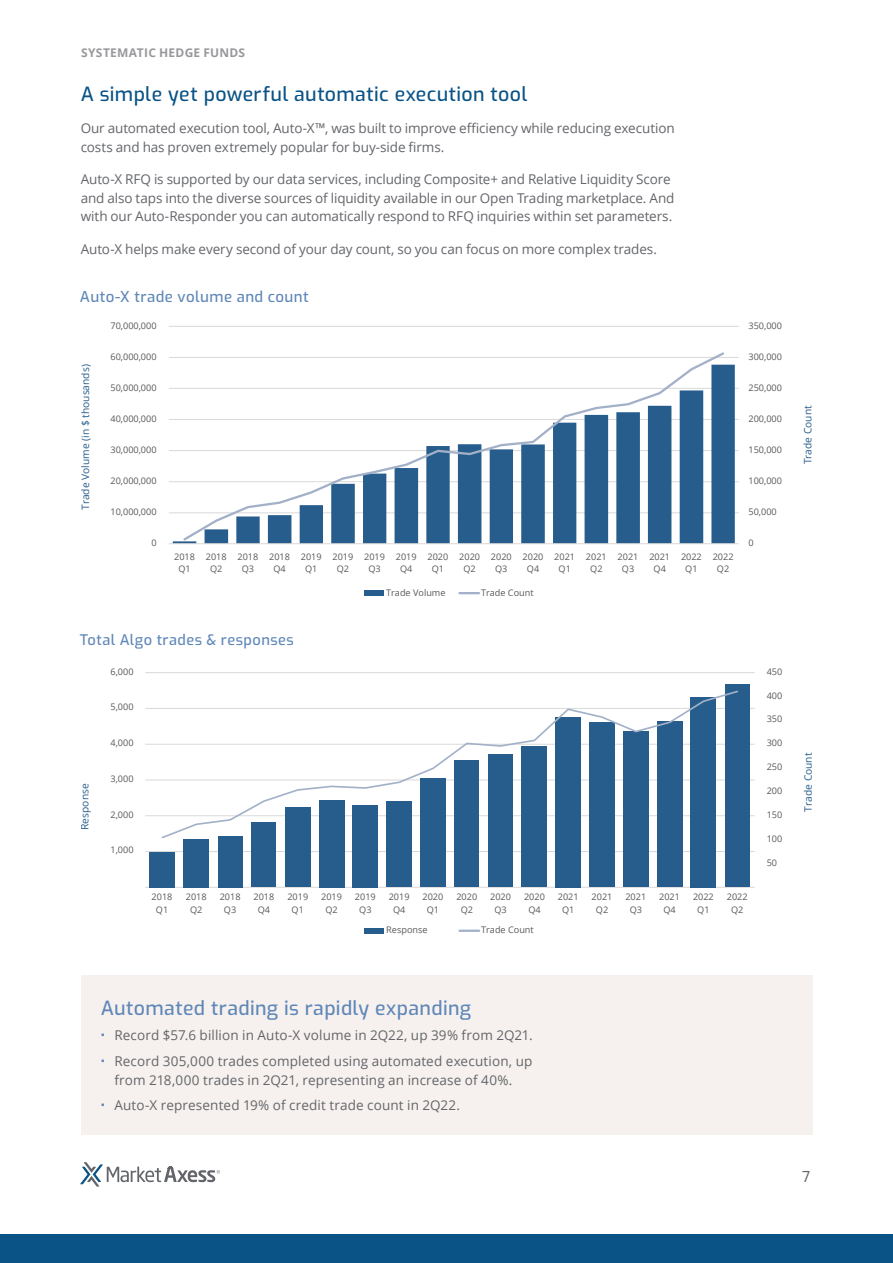
<style>
.page{position:relative;width:893px;height:1263px;background:#fff}
.page>*{position:absolute;margin:0;border:0;box-sizing:border-box;transform-origin:0 0}
.Interior_Headline{font:500 19.5px "Exo";letter-spacing:.02em;color:#0a5386}
.LIGHT_BLUE_SUB{font:500 19.5px "Exo";letter-spacing:.02em;color:#5f87b8}
.BODY{font:500 15px "Exo";letter-spacing:.03em;color:#5f87b8}
.t1{font:15px "Exo";color:#63656a}
.BODY-2{font:500 14.55px "Exo";letter-spacing:.03em;color:#5f87b8}
.t2{font:13.5px/18.8px "Open Sans";letter-spacing:-.005em;color:#63656a}
.t3{font:700 12px "Open Sans";letter-spacing:.02em;color:#99989b}
.t4{font:10.2px "Open Sans";color:#275d8c}
.t5{font:9.15px/12.5px "Open Sans";color:#595959;text-align:center}
.s1{font-family:"Exo";font-weight:700;color:#5f87b8}
</style>
<div class="page">
<div style="left:0;top:1234px;width:893px;height:29px;background:#0a5386"></div>
<svg style="left:80px;top:1162px;width:140px;height:24px"></svg>
<div style="left:81px;top:975px;width:731px;height:159px;background:#f6f1ee"></div>
<hr style="left:169px;top:512px;width:570px;height:1px;background:#d9d9d9">
<hr style="left:169px;top:481px;width:570px;height:1px;background:#d9d9d9">
<hr style="left:169px;top:450px;width:570px;height:1px;background:#d9d9d9">
<hr style="left:169px;top:419px;width:570px;height:1px;background:#d9d9d9">
<hr style="left:169px;top:388px;width:570px;height:1px;background:#d9d9d9">
<hr style="left:169px;top:357px;width:570px;height:1px;background:#d9d9d9">
<hr style="left:169px;top:326px;width:570px;height:1px;background:#d9d9d9">
<svg style="left:173px;top:365px;width:562px;height:178px;fill:#275d8c"></svg>
<hr style="left:169px;top:543px;width:570px;height:1px;background:#d9d9d9">
<svg style="left:181px;top:352px;width:545px;height:190px"></svg>
<div style="left:365px;top:590px;width:19px;height:6px;background:#275d8c"></div>
<hr style="left:459px;top:592px;width:20px;height:2px;background:#a3b1c8">
<div style="left:365px;top:928px;width:19px;height:5px;background:#275d8c"></div>
<hr style="left:460px;top:929px;width:19px;height:3px;background:#a3b1c8">
<hr style="left:145px;top:851px;width:610px;height:1px;background:#d9d9d9">
<hr style="left:145px;top:815px;width:610px;height:1px;background:#d9d9d9">
<hr style="left:145px;top:780px;width:610px;height:1px;background:#d9d9d9">
<hr style="left:145px;top:744px;width:610px;height:1px;background:#d9d9d9">
<hr style="left:145px;top:708px;width:610px;height:1px;background:#d9d9d9">
<hr style="left:145px;top:672px;width:610px;height:1px;background:#d9d9d9">
<hr style="left:145px;top:887px;width:610px;height:1px;background:#d9d9d9">
<div style="left:150px;top:852px;width:25px;height:35px;background:#275d8c"></div>
<div style="left:184px;top:839px;width:25px;height:48px;background:#275d8c"></div>
<div style="left:218px;top:836px;width:25px;height:51px;background:#275d8c"></div>
<div style="left:251px;top:822px;width:25px;height:65px;background:#275d8c"></div>
<div style="left:285px;top:807px;width:25px;height:80px;background:#275d8c"></div>
<div style="left:319px;top:800px;width:25px;height:87px;background:#275d8c"></div>
<div style="left:353px;top:805px;width:25px;height:82px;background:#275d8c"></div>
<div style="left:387px;top:801px;width:25px;height:86px;background:#275d8c"></div>
<div style="left:420px;top:778px;width:25px;height:109px;background:#275d8c"></div>
<div style="left:454px;top:760px;width:25px;height:127px;background:#275d8c"></div>
<div style="left:488px;top:754px;width:25px;height:133px;background:#275d8c"></div>
<div style="left:522px;top:746px;width:25px;height:141px;background:#275d8c"></div>
<div style="left:556px;top:717px;width:25px;height:170px;background:#275d8c"></div>
<div style="left:589px;top:722px;width:26px;height:165px;background:#275d8c"></div>
<div style="left:623px;top:731px;width:25px;height:156px;background:#275d8c"></div>
<div style="left:657px;top:721px;width:25px;height:166px;background:#275d8c"></div>
<div style="left:691px;top:697px;width:25px;height:190px;background:#275d8c"></div>
<div style="left:725px;top:685px;width:25px;height:202px;background:#275d8c"></div>
<svg style="left:160px;top:690px;width:578px;height:150px"></svg>
<p class="t3" style="left:81px;top:45px;width:166px">SYSTEMATIC HEDGE FUNDS</p>
<p class="Interior_Headline" style="left:81px;top:79px;width:448px">A simple yet powerful automatic execution tool</p>
<p class="t2" style="left:81px;top:118px;width:596px">Our automated execution tool, Auto-X™, was built to improve efficiency while reducing execution costs and has proven extremely popular for buy-side firms.</p>
<p class="t2" style="left:81px;top:169px;width:595px">Auto-X RFQ is supported by our data services, including Composite+ and Relative Liquidity Score and also taps into the diverse sources of liquidity available in our Open Trading marketplace. And with our Auto-Responder you can automatically respond to RFQ inquiries within set parameters.</p>
<p class="t2" style="left:81px;top:239px;width:578px">Auto-X helps make every second of your day count, so you can focus on more complex trades.</p>
<p class="BODY" style="left:80px;top:285px;width:230px">Auto-X trade volume and count</p>
<p class="t5" style="left:110px;top:319px;width:48px">70,000,000</p>
<p class="t4" style="left:78px;top:510px;width:147px;rotate:-90deg">Trade Volume (in $ thousands)</p>
<p class="t5" style="left:110px;top:350px;width:48px">60,000,000</p>
<p class="t5" style="left:110px;top:381px;width:48px">50,000,000</p>
<p class="t5" style="left:110px;top:412px;width:48px">40,000,000</p>
<p class="t5" style="left:110px;top:444px;width:48px">30,000,000</p>
<p class="t5" style="left:110px;top:475px;width:48px">20,000,000</p>
<p class="t5" style="left:110px;top:506px;width:48px">10,000,000</p>
<p class="t5" style="left:152px;top:537px;width:7px">0</p>
<p class="t5" style="left:174px;top:550px;width:22px">2018<br>Q1</p>
<p class="t5" style="left:206px;top:550px;width:22px">2018<br>Q2</p>
<p class="t5" style="left:237px;top:550px;width:22px">2018<br>Q3</p>
<p class="t5" style="left:269px;top:550px;width:22px">2018<br>Q4</p>
<p class="t5" style="left:301px;top:550px;width:22px">2019<br>Q1</p>
<p class="t5" style="left:332px;top:550px;width:22px">2019<br>Q2</p>
<p class="t5" style="left:364px;top:550px;width:22px">2019<br>Q3</p>
<p class="t5" style="left:396px;top:550px;width:22px">2019<br>Q4</p>
<p class="t5" style="left:428px;top:550px;width:22px">2020<br>Q1</p>
<p class="t5" style="left:459px;top:550px;width:22px">2020<br>Q2</p>
<p class="t5" style="left:491px;top:550px;width:22px">2020<br>Q3</p>
<p class="t5" style="left:523px;top:550px;width:22px">2020<br>Q4</p>
<p class="t5" style="left:554px;top:550px;width:22px">2021<br>Q1</p>
<p class="t5" style="left:586px;top:550px;width:22px">2021<br>Q2</p>
<p class="t5" style="left:618px;top:550px;width:22px">2021<br>Q3</p>
<p class="t5" style="left:649px;top:550px;width:22px">2021<br>Q4</p>
<p class="t5" style="left:681px;top:550px;width:22px">2022<br>Q1</p>
<p class="t5" style="left:713px;top:550px;width:22px">2022<br>Q2</p>
<p class="t5" style="left:386px;top:586px;width:61px">Trade Volume</p>
<p class="t5" style="left:481px;top:586px;width:54px">Trade Count</p>
<p class="BODY-2" style="left:80px;top:629px;width:215px">Total Algo trades &amp; responses</p>
<p class="t5" style="left:110px;top:665px;width:25px">6,000</p>
<p class="t5" style="left:110px;top:701px;width:25px">5,000</p>
<p class="t4" style="left:78px;top:830px;width:48px;rotate:-90deg">Response</p>
<p class="t5" style="left:110px;top:736px;width:25px">4,000</p>
<p class="t5" style="left:110px;top:772px;width:25px">3,000</p>
<p class="t5" style="left:110px;top:808px;width:25px">2,000</p>
<p class="t5" style="left:110px;top:844px;width:25px">1,000</p>
<p class="t5" style="left:748px;top:319px;width:35px">350,000</p>
<p class="t5" style="left:748px;top:350px;width:35px">300,000</p>
<p class="t5" style="left:748px;top:381px;width:35px">250,000</p>
<p class="t5" style="left:748px;top:412px;width:35px">200,000</p>
<p class="t5" style="left:748px;top:444px;width:35px">150,000</p>
<p class="t5" style="left:748px;top:475px;width:35px">100,000</p>
<p class="t5" style="left:748px;top:506px;width:30px">50,000</p>
<p class="t5" style="left:748px;top:537px;width:7px">0</p>
<p class="t5" style="left:767px;top:665px;width:17px">450</p>
<p class="t5" style="left:767px;top:689px;width:17px">400</p>
<p class="t5" style="left:767px;top:713px;width:17px">350</p>
<p class="t5" style="left:767px;top:736px;width:17px">300</p>
<p class="t5" style="left:767px;top:760px;width:17px">250</p>
<p class="t5" style="left:767px;top:784px;width:17px">200</p>
<p class="t5" style="left:767px;top:808px;width:17px">150</p>
<p class="t5" style="left:767px;top:832px;width:17px">100</p>
<p class="t5" style="left:767px;top:856px;width:12px">50</p>
<p class="t5" style="left:152px;top:890px;width:22px">2018<br>Q1</p>
<p class="t5" style="left:186px;top:890px;width:22px">2018<br>Q2</p>
<p class="t5" style="left:220px;top:890px;width:22px">2018<br>Q3</p>
<p class="t5" style="left:253px;top:890px;width:22px">2018<br>Q4</p>
<p class="t5" style="left:287px;top:890px;width:22px">2019<br>Q1</p>
<p class="t5" style="left:321px;top:890px;width:22px">2019<br>Q2</p>
<p class="t5" style="left:355px;top:890px;width:22px">2019<br>Q3</p>
<p class="t5" style="left:389px;top:890px;width:22px">2019<br>Q4</p>
<p class="t5" style="left:422px;top:890px;width:22px">2020<br>Q1</p>
<p class="t5" style="left:456px;top:890px;width:22px">2020<br>Q2</p>
<p class="t5" style="left:490px;top:890px;width:22px">2020<br>Q3</p>
<p class="t5" style="left:524px;top:890px;width:22px">2020<br>Q4</p>
<p class="t5" style="left:558px;top:890px;width:22px">2021<br>Q1</p>
<p class="t5" style="left:592px;top:890px;width:22px">2021<br>Q2</p>
<p class="t5" style="left:625px;top:890px;width:22px">2021<br>Q3</p>
<p class="t5" style="left:659px;top:890px;width:22px">2021<br>Q4</p>
<p class="t5" style="left:727px;top:890px;width:22px">2022<br>Q2</p>
<p class="t5" style="left:693px;top:890px;width:22px">2022<br>Q1</p>
<p class="t5" style="left:386px;top:924px;width:43px">Response</p>
<p class="t5" style="left:481px;top:924px;width:54px">Trade Count</p>
<p class="t4" style="left:801px;top:464px;width:60px;rotate:-90deg">Trade Count</p>
<p class="t4" style="left:801px;top:812px;width:60px;rotate:-90deg">Trade Count</p>
<p class="LIGHT_BLUE_SUB" style="left:101px;top:993px;width:372px">Automated trading is rapidly expanding</p>
<p class="t2" style="left:101px;top:1026px;width:433px"><span class="s1">•</span> Record $57.6 billion in Auto-X volume in 2Q22, up 39% from 2Q21.</p>
<p class="t2" style="left:101px;top:1051px;width:433px;text-align:center"><span class="s1">•</span> Record 305,000 trades completed using automated execution, up from 218,000 trades in 2Q21, representing an increase of 40%.</p>
<p class="t2" style="left:101px;top:1095px;width:361px"><span class="s1">•</span> Auto-X represented 19% of credit trade count in 2Q22.</p>
<p class="t1" style="left:802px;top:1166px;width:10px">7</p>
</div>
